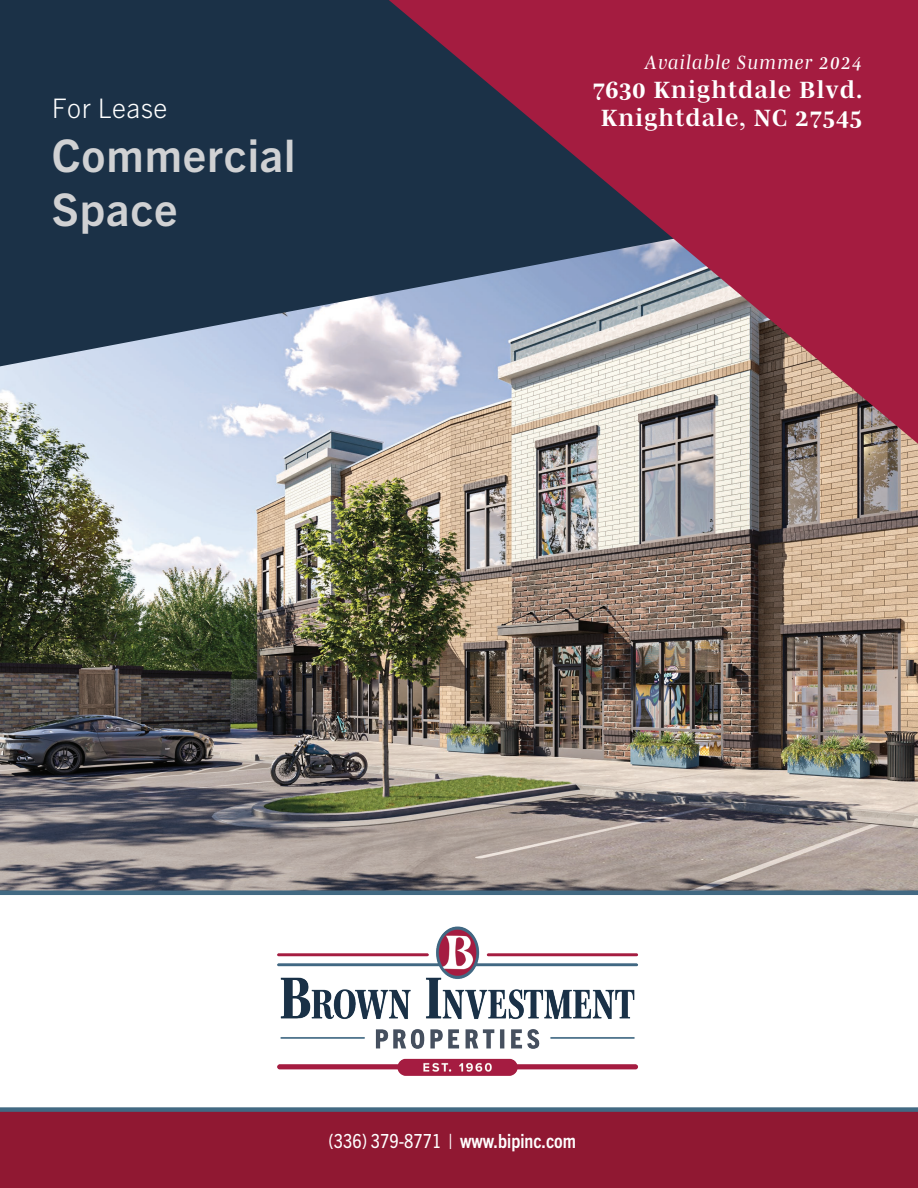
<style>
.page{position:relative;width:918px;height:1188px;background:#fff}
.page>*{position:absolute;margin:0;border:0;box-sizing:border-box;transform-origin:0 0}
.t1{font:700 45px/54px "Trade Gothic Next LT Pro";letter-spacing:.02em;color:#d0d1d3}
.t2{font:300 27px "Trade Gothic Next LT Pro";letter-spacing:.02em;color:#fff}
.t3{font:700 24px/28.8px "Mencken Std";letter-spacing:.05em;color:#fff;text-align:center}
.t4{font:condensed 19.5px "Trade Gothic Next LT Pro";color:#fff}
.t5{font:italic 19.5px "Mencken Std";letter-spacing:.05em;color:#fff}
.s1{font-weight:700}
</style>
<div class="page">
<img style="left:0;top:366px;width:918px;height:525px">
<div style="left:0;top:1110px;width:918px;height:78px;background:#901832"></div>
<div style="left:0;top:1107px;width:918px;height:5px;background:#426982"></div>
<svg style="left:0;top:0;width:389px;height:366px;background:#2c4156"></svg>
<svg style="left:389px;top:0;width:529px;height:444px;background:#905067"></svg>
<img style="left:277px;top:926px;width:361px;height:150px">
<hr style="left:0;top:891px;width:918px;height:4px;background:#426982">
<p class="t2" style="left:52px;top:90px;width:117px">For Lease</p>
<h1 class="t1" style="left:52px;top:126px;width:245px">Commercial<br>Space</h1>
<p class="t5" style="left:645px;top:51px;width:219px">Available Summer 2024</p>
<p class="t3" style="left:592px;top:75px;width:271px">7630 Knightdale Blvd.<br>Knightdale, NC 27545</p>
<p class="t4" style="left:329px;top:1127px;width:249px">(336) 379-8771 | <span class="s1">www.bipinc.com</span></p>
</div>
